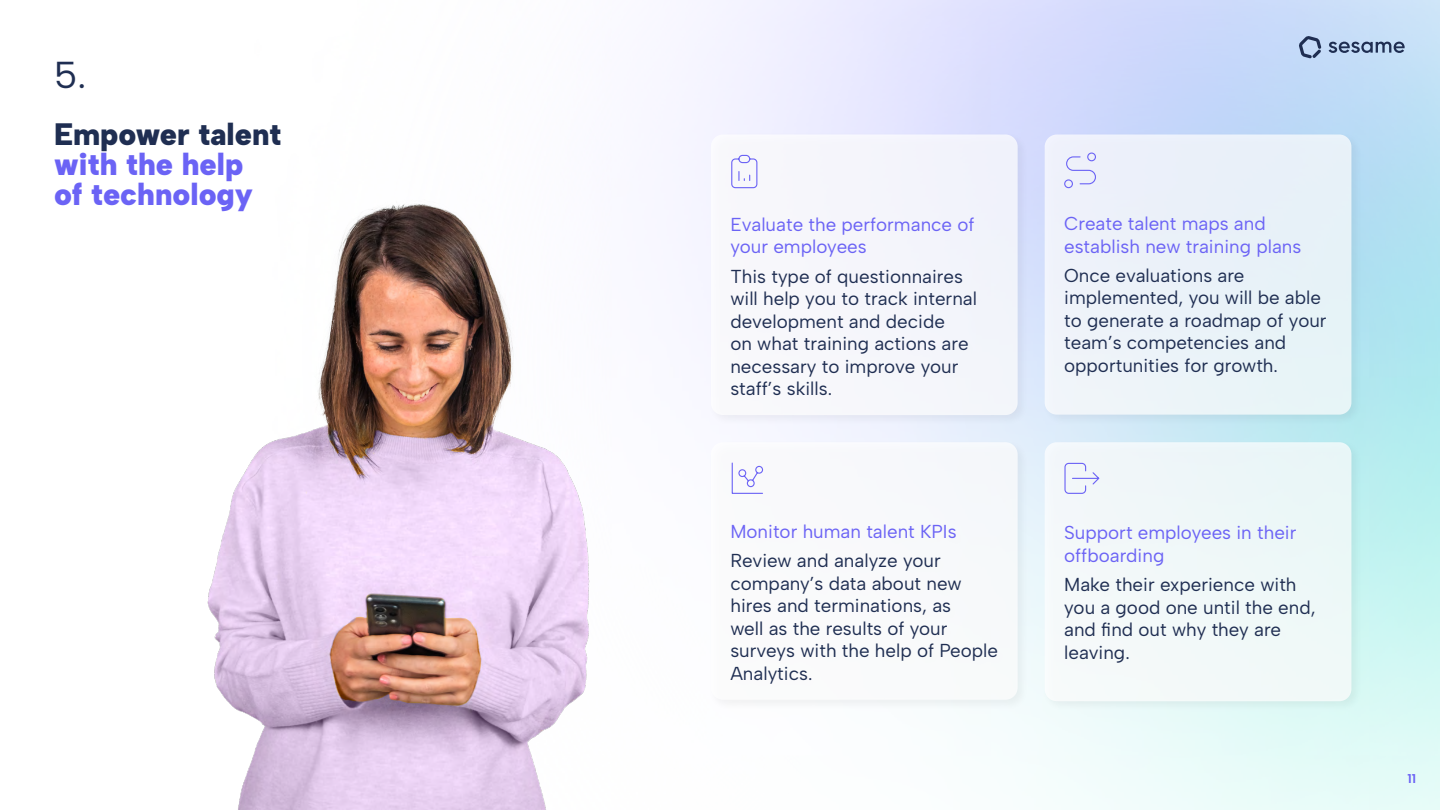
<style>
.page{position:relative;width:1440px;height:810px;background:#fff}
.page>*{position:absolute;margin:0;border:0;box-sizing:border-box;transform-origin:0 0}
.t1{font:37.5px "Albert Sans";color:#1f2e52}
.t2{font:900 30.97px/30.2px "Albert Sans";color:#6b63f5}
.t3{font:900 30.97px "Albert Sans";color:#1f2e52}
.t4{font:18.75px/22.5px "Albert Sans";color:#1f2e52}
.t5{font:18.75px/22.5px "Albert Sans";color:#6b63f5}
.t6{font:700 12.75px "Albert Sans";color:#6b63f5}
</style>
<div class="page">
<div style="left:1041px;top:131px;width:322px;height:295px;background:#000;opacity:.07"></div>
<div style="left:1045px;top:135px;width:306px;height:280px;background:#eaf2f9;border-radius:12px"></div>
<div style="left:1041px;top:439px;width:322px;height:273px;background:#000;opacity:.07"></div>
<div style="left:1045px;top:442px;width:306px;height:259px;background:#f0f8f9;border-radius:12px"></div>
<div style="left:707px;top:131px;width:322px;height:295px;background:#000;opacity:.07"></div>
<div style="left:711px;top:135px;width:307px;height:280px;background:#f5f6fb;border-radius:12px"></div>
<div style="left:707px;top:439px;width:322px;height:272px;background:#000;opacity:.07"></div>
<div style="left:711px;top:442px;width:307px;height:258px;background:#fff;border-radius:12px"></div>
<svg style="left:731px;top:154px;width:27px;height:35px"></svg>
<svg style="left:1064px;top:152px;width:32px;height:37px"></svg>
<svg style="left:731px;top:462px;width:33px;height:32px"></svg>
<svg style="left:1064px;top:462px;width:36px;height:32px"></svg>
<img style="left:207px;top:188px;width:413px;height:622px">
<svg style="left:1329px;top:41px;width:76px;height:12px"></svg>
<svg style="left:1299px;top:36px;width:22px;height:22px"></svg>
<h1 class="t1" style="left:54px;top:52px;width:34px">5.</h1>
<h2 class="t3" style="left:54px;top:115px;width:229px">Empower talent</h2>
<h2 class="t2" style="left:54px;top:149px;width:201px">with the help of technology</h2>
<p class="t5" style="left:730px;top:213px;width:246px">Evaluate the performance of your employees</p>
<p class="t4" style="left:730px;top:265px;width:248px">This type of questionnaires will help you to track internal development and decide<br>on what training actions are necessary to improve your staff’s skills.</p>
<p class="t5" style="left:730px;top:520px;width:228px">Monitor human talent KPIs</p>
<p class="t4" style="left:730px;top:549px;width:269px">Review and analyze your company’s data about new hires and terminations, as<br>well as the results of your surveys with the help of People<br>Analytics.</p>
<p class="t5" style="left:1064px;top:212px;width:239px">Create talent maps and establish new training plans</p>
<p class="t4" style="left:1064px;top:264px;width:264px">Once evaluations are implemented, you will be able to generate a roadmap of your team’s competencies and opportunities for growth.</p>
<p class="t5" style="left:1064px;top:522px;width:234px">Support employees in their offboarding</p>
<p class="t4" style="left:1064px;top:573px;width:253px">Make their experience with you a good one until the end, and find out why they are leaving.</p>
<p class="t6" style="left:1408px;top:771px;width:10px">11</p>
</div>
